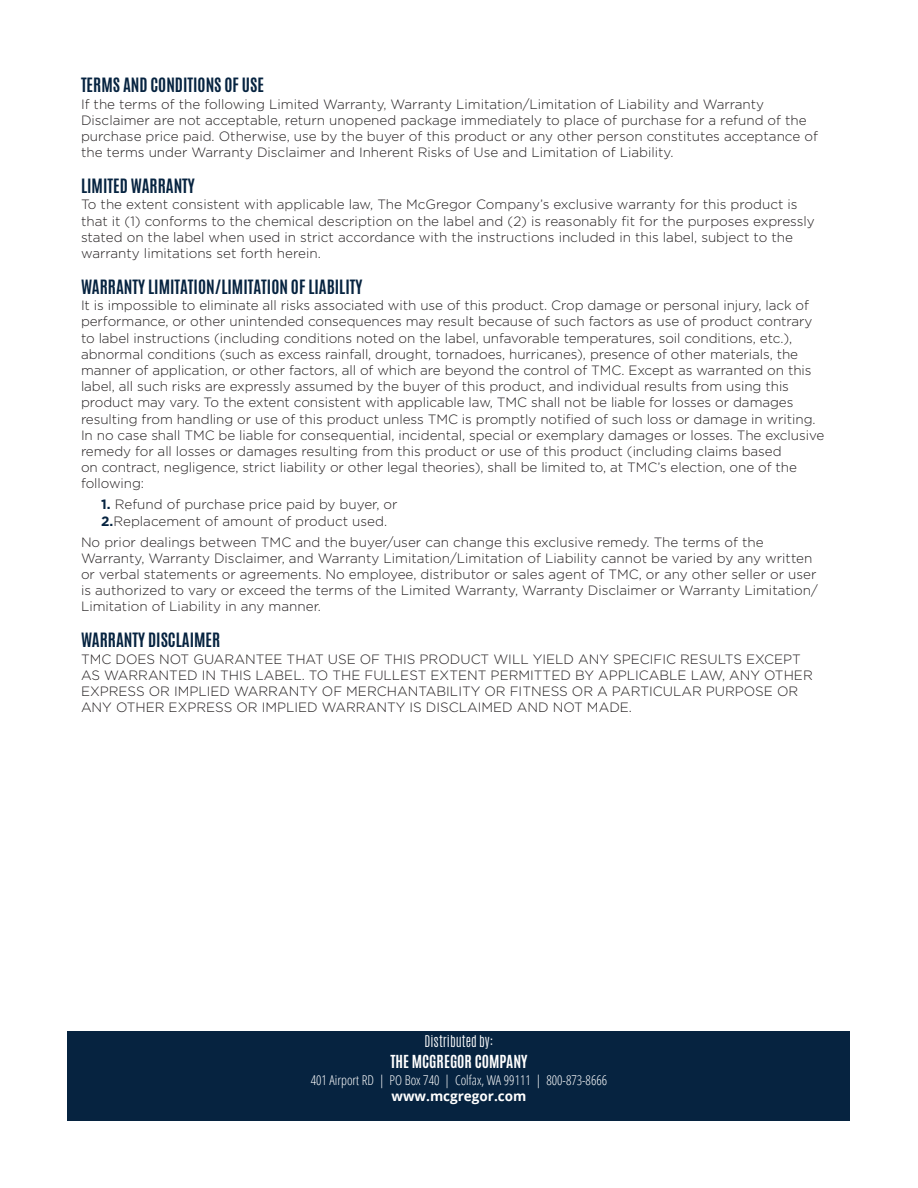
<style>
.page{position:relative;width:918px;height:1188px;background:#fff}
.page>*{position:absolute;margin:0;border:0;box-sizing:border-box;transform-origin:0 0}
.t1{font:700 16.5px "Antonio";color:#062340}
.t2{font:700 15px "Antonio";color:#fff}
.t3{font:300 13.5px/16.2px "Gotham";letter-spacing:-.005em;color:#231f20}
.t4{font:300 condensed 13.5px "Open Sans";color:#fff}
.t5{font:700 13.5px "Open Sans";color:#fff}
.t6{font:300 13.5px "Antonio";color:#fff}
.s1{font-weight:700;color:#062340}
</style>
<div class="page">
<div style="left:68px;top:1031px;width:782px;height:89px;background:#062340"></div>
<p class="t1" style="left:81px;top:73px;width:185px">TERMS AND CONDITIONS OF USE</p>
<p class="t3" style="left:81px;top:95px;width:738px">If the terms of the following Limited Warranty, Warranty Limitation/Limitation of Liability and Warranty Disclaimer are not acceptable, return unopened package immediately to place of purchase for a refund of the purchase price paid. Otherwise, use by the buyer of this product or any other person constitutes acceptance of the terms under Warranty Disclaimer and Inherent Risks of Use and Limitation of Liability.</p>
<p class="t1" style="left:81px;top:174px;width:115px">LIMITED WARRANTY</p>
<p class="t3" style="left:81px;top:196px;width:735px">To the extent consistent with applicable law, The McGregor Company’s exclusive warranty for this product is that it (1) conforms to the chemical description on the label and (2) is reasonably fit for the purposes expressly stated on the label when used in strict accordance with the instructions included in this label, subject to the warranty limitations set forth herein.</p>
<p class="t1" style="left:81px;top:274px;width:283px">WARRANTY LIMITATION/LIMITATION OF LIABILITY</p>
<p class="t3" style="left:81px;top:297px;width:745px">It is impossible to eliminate all risks associated with use of this product. Crop damage or personal injury, lack of performance, or other unintended consequences may result because of such factors as use of product contrary to label instructions (including conditions noted on the label, unfavorable temperatures, soil conditions, etc.), abnormal conditions (such as excess rainfall, drought, tornadoes, hurricanes), presence of other materials, the manner of application, or other factors, all of which are beyond the control of TMC. Except as warranted on this label, all such risks are expressly assumed by the buyer of this product, and individual results from using this product may vary. To the extent consistent with applicable law, TMC shall not be liable for losses or damages resulting from handling or use of this product unless TMC is promptly notified of such loss or damage in writing.<br>In no case shall TMC be liable for consequential, incidental, special or exemplary damages or losses. The exclusive remedy for all losses or damages resulting from this product or use of this product (including claims based<br>on contract, negligence, strict liability or other legal theories), shall be limited to, at TMC’s election, one of the following:</p>
<p class="t3" style="left:101px;top:496px;width:298px"><span class="s1">1.</span> Refund of purchase price paid by buyer, or</p>
<p class="t3" style="left:101px;top:512px;width:287px"><span class="s1">2.</span>Replacement of amount of product used.</p>
<p class="t3" style="left:81px;top:533px;width:738px">No prior dealings between TMC and the buyer/user can change this exclusive remedy. The terms of the Warranty, Warranty Disclaimer, and Warranty Limitation/Limitation of Liability cannot be varied by any written or verbal statements or agreements. No employee, distributor or sales agent of TMC, or any other seller or user is authorized to vary or exceed the terms of the Limited Warranty, Warranty Disclaimer or Warranty Limitation/ Limitation of Liability in any manner.</p>
<p class="t1" style="left:81px;top:628px;width:141px">WARRANTY DISCLAIMER</p>
<p class="t3" style="left:81px;top:650px;width:733px">TMC DOES NOT GUARANTEE THAT USE OF THIS PRODUCT WILL YIELD ANY SPECIFIC RESULTS EXCEPT AS WARRANTED IN THIS LABEL. TO THE FULLEST EXTENT PERMITTED BY APPLICABLE LAW, ANY OTHER EXPRESS OR IMPLIED WARRANTY OF MERCHANTABILITY OR FITNESS OR A PARTICULAR PURPOSE OR ANY OTHER EXPRESS OR IMPLIED WARRANTY IS DISCLAIMED AND NOT MADE.</p>
<p class="t6" style="left:425px;top:1032px;width:70px">Distributed by:</p>
<p class="t2" style="left:390px;top:1051px;width:139px">THE MCGREGOR COMPANY</p>
<p class="t4" style="left:311px;top:1071px;width:298px">401 Airport RD | PO Box 740 | Colfax, WA 99111 | 800-873-8666</p>
<p class="t5" style="left:392px;top:1086px;width:136px">www.mcgregor.com</p>
</div>
